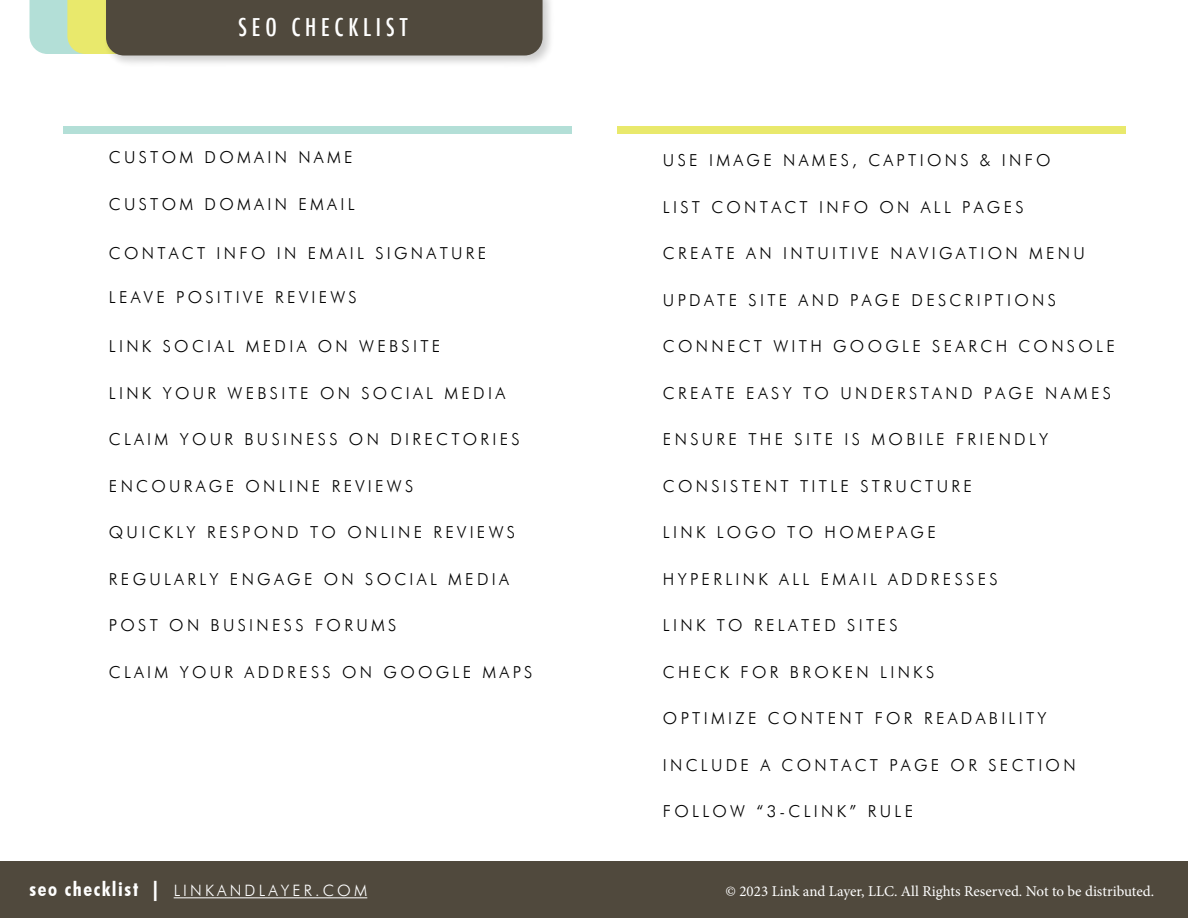
<style>
.page{position:relative;width:1188px;height:918px;background:#fff}
.page>*{position:absolute;margin:0;border:0;box-sizing:border-box;transform-origin:0 0}
.t1{font:500 condensed 23.85px "Futura";letter-spacing:.2em;color:#fff}
.t2{font:300 16.5px "Futura BT";letter-spacing:.2em;color:#000}
.t3{font:300 15.75px "Futura BT";letter-spacing:.2em;color:#fff}
.t4{font:15px "Minion Pro";color:#fff}
.s1{font-weight:700;font-stretch:condensed;font-size:20.25px}
.s2{font-family:"ITC Avant Garde Std";font-weight:700;font-stretch:condensed;font-size:20.25px}
</style>
<div class="page">
<div style="left:617px;top:126px;width:509px;height:7px;background:#e9e96c"></div>
<div style="left:63px;top:126px;width:509px;height:7px;background:#b3dfd7"></div>
<div style="left:103px;top:0;width:452px;height:68px;background:#000;opacity:.2"></div>
<svg style="left:30px;top:0;width:513px;height:55px;background:#63604d"></svg>
<div style="left:0;top:862px;width:1188px;height:56px;background:#50493d"></div>
<hr style="left:174px;top:898px;width:193px;height:1px;background:#fff">
<h1 class="t1" style="left:238px;top:12px;width:171px">SEO CHECKLIST</h1>
<p class="t2" style="left:109px;top:147px;width:245px">CUSTOM DOMAIN NAME</p>
<p class="t2" style="left:109px;top:194px;width:247px">CUSTOM DOMAIN EMAIL</p>
<p class="t2" style="left:109px;top:243px;width:379px">CONTACT INFO IN EMAIL SIGNATURE</p>
<p class="t2" style="left:109px;top:287px;width:249px">LEAVE POSITIVE REVIEWS</p>
<p class="t2" style="left:109px;top:336px;width:333px">LINK SOCIAL MEDIA ON WEBSITE</p>
<p class="t2" style="left:109px;top:383px;width:398px">LINK YOUR WEBSITE ON SOCIAL MEDIA</p>
<p class="t2" style="left:109px;top:429px;width:412px">CLAIM YOUR BUSINESS ON DIRECTORIES</p>
<p class="t2" style="left:109px;top:476px;width:306px">ENCOURAGE ONLINE REVIEWS</p>
<p class="t2" style="left:109px;top:522px;width:408px">QUICKLY RESPOND TO ONLINE REVIEWS</p>
<p class="t2" style="left:109px;top:569px;width:402px">REGULARLY ENGAGE ON SOCIAL MEDIA</p>
<p class="t2" style="left:109px;top:615px;width:289px">POST ON BUSINESS FORUMS</p>
<p class="t2" style="left:109px;top:662px;width:425px">CLAIM YOUR ADDRESS ON GOOGLE MAPS</p>
<p class="t2" style="left:663px;top:150px;width:389px">USE IMAGE NAMES, CAPTIONS &amp; INFO</p>
<p class="t2" style="left:663px;top:197px;width:362px">LIST CONTACT INFO ON ALL PAGES</p>
<p class="t2" style="left:663px;top:243px;width:424px">CREATE AN INTUITIVE NAVIGATION MENU</p>
<p class="t2" style="left:663px;top:290px;width:394px">UPDATE SITE AND PAGE DESCRIPTIONS</p>
<p class="t2" style="left:663px;top:336px;width:453px">CONNECT WITH GOOGLE SEARCH CONSOLE</p>
<p class="t2" style="left:663px;top:383px;width:450px">CREATE EASY TO UNDERSTAND PAGE NAMES</p>
<p class="t2" style="left:663px;top:429px;width:387px">ENSURE THE SITE IS MOBILE FRIENDLY</p>
<p class="t2" style="left:663px;top:476px;width:310px">CONSISTENT TITLE STRUCTURE</p>
<p class="t2" style="left:663px;top:522px;width:274px">LINK LOGO TO HOMEPAGE</p>
<p class="t2" style="left:663px;top:569px;width:336px">HYPERLINK ALL EMAIL ADDRESSES</p>
<p class="t2" style="left:663px;top:615px;width:236px">LINK TO RELATED SITES</p>
<p class="t2" style="left:663px;top:662px;width:273px">CHECK FOR BROKEN LINKS</p>
<p class="t2" style="left:663px;top:708px;width:385px">OPTIMIZE CONTENT FOR READABILITY</p>
<p class="t2" style="left:663px;top:755px;width:414px">INCLUDE A CONTACT PAGE OR SECTION</p>
<p class="t2" style="left:663px;top:801px;width:252px">FOLLOW “3-CLINK” RULE</p>
<p class="t3" style="left:30px;top:881px;width:339px"><span class="s1">seo checklist</span> <span class="s2">|</span> LINKANDLAYER.COM</p>
<p class="t4" style="left:726px;top:881px;width:430px">© 2023 Link and Layer, LLC. All Rights Reserved. Not to be distributed.</p>
</div>
